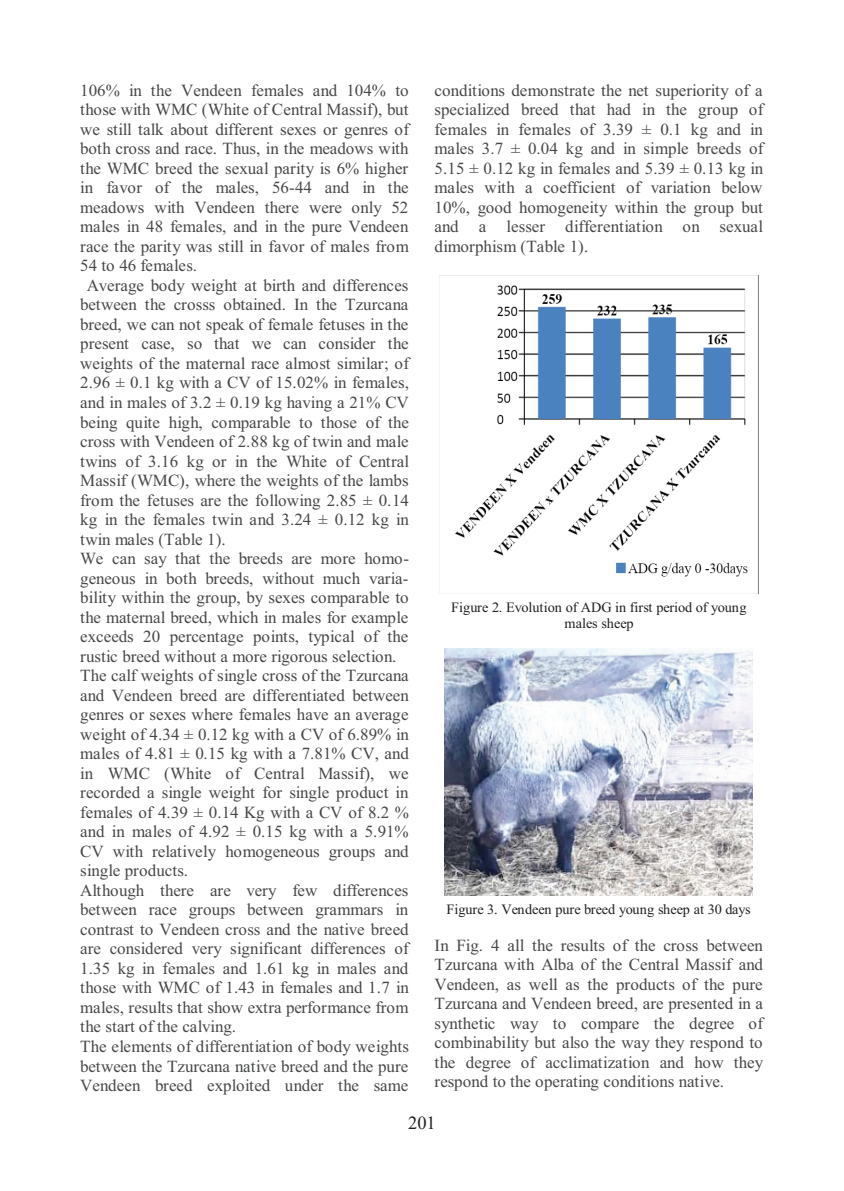
<style>
.page{position:relative;width:844px;height:1191px;background:#fff}
.page>*{position:absolute;margin:0;border:0;box-sizing:border-box;transform-origin:0 0}
.t1{font:18.38px "Times New Roman";color:#231f20}
.t2{font:16.97px/19.6px "Times New Roman";color:#464748;text-align:justify}
.t3{font:14.17px/16.3px "Times New Roman";letter-spacing:-.01em;color:#231f20;text-align:center}
</style>
<div class="page">
<img style="left:439px;top:275px;width:319px;height:302px">
<img style="left:444px;top:648px;width:308px;height:247px">
<p class="t2" style="left:80px;top:79px;width:330px">106% in the Vendeen females and 104% to</p>
<p class="t2" style="left:80px;top:99px;width:329px">those with WMC (White of Central Massif), but</p>
<p class="t2" style="left:80px;top:118px;width:330px">we still talk about different sexes or genres of</p>
<p class="t2" style="left:80px;top:138px;width:330px">both cross and race. Thus, in the meadows with</p>
<p class="t2" style="left:80px;top:158px;width:329px">the WMC breed the sexual parity is 6% higher</p>
<p class="t2" style="left:80px;top:177px;width:330px">in favor of the males, 56-44 and in the</p>
<p class="t2" style="left:80px;top:197px;width:329px">meadows with Vendeen there were only 52</p>
<p class="t2" style="left:80px;top:216px;width:330px">males in 48 females, and in the pure Vendeen</p>
<p class="t2" style="left:80px;top:236px;width:330px">race the parity was still in favor of males from</p>
<p class="t2" style="left:80px;top:255px;width:118px">54 to 46 females.</p>
<p class="t2" style="left:87px;top:275px;width:323px">Average body weight at birth and differences</p>
<p class="t2" style="left:80px;top:294px;width:329px">between the crosss obtained. In the Tzurcana</p>
<p class="t2" style="left:80px;top:314px;width:329px">breed, we can not speak of female fetuses in the</p>
<p class="t2" style="left:80px;top:333px;width:330px">present case, so that we can consider the</p>
<p class="t2" style="left:80px;top:353px;width:330px">weights of the maternal race almost similar; of</p>
<p class="t2" style="left:80px;top:372px;width:330px">2.96 ± 0.1 kg with a CV of 15.02% in females,</p>
<p class="t2" style="left:80px;top:392px;width:330px">and in males of 3.2 ± 0.19 kg having a 21% CV</p>
<p class="t2" style="left:80px;top:411px;width:330px">being quite high, comparable to those of the</p>
<p class="t2" style="left:80px;top:431px;width:330px">cross with Vendeen of 2.88 kg of twin and male</p>
<p class="t2" style="left:80px;top:450px;width:330px">twins of 3.16 kg or in the White of Central</p>
<p class="t2" style="left:80px;top:470px;width:330px">Massif (WMC), where the weights of the lambs</p>
<p class="t2" style="left:80px;top:489px;width:330px">from the fetuses are the following 2.85 ± 0.14</p>
<p class="t2" style="left:80px;top:509px;width:330px">kg in the females twin and 3.24 ± 0.12 kg in</p>
<p class="t2" style="left:80px;top:528px;width:147px">twin males (Table 1).</p>
<p class="t2" style="left:80px;top:548px;width:330px">We can say that the breeds are more homo-</p>
<p class="t2" style="left:80px;top:567px;width:330px">geneous in both breeds, without much varia-</p>
<p class="t2" style="left:80px;top:587px;width:330px">bility within the group, by sexes comparable to</p>
<p class="t2" style="left:80px;top:606px;width:329px">the maternal breed, which in males for example</p>
<p class="t2" style="left:80px;top:626px;width:329px">exceeds 20 percentage points, typical of the</p>
<p class="t2" style="left:80px;top:645px;width:317px">rustic breed without a more rigorous selection.</p>
<p class="t2" style="left:80px;top:665px;width:330px">The calf weights of single cross of the Tzurcana</p>
<p class="t2" style="left:80px;top:685px;width:330px">and Vendeen breed are differentiated between</p>
<p class="t2" style="left:80px;top:704px;width:330px">genres or sexes where females have an average</p>
<p class="t2" style="left:80px;top:724px;width:330px">weight of 4.34 ± 0.12 kg with a CV of 6.89% in</p>
<p class="t2" style="left:80px;top:743px;width:330px">males of 4.81 ± 0.15 kg with a 7.81% CV, and</p>
<p class="t2" style="left:80px;top:763px;width:330px">in WMC (White of Central Massif), we</p>
<p class="t2" style="left:80px;top:782px;width:329px">recorded a single weight for single product in</p>
<p class="t2" style="left:80px;top:802px;width:330px">females of 4.39 ± 0.14 Kg with a CV of 8.2 %</p>
<p class="t2" style="left:80px;top:821px;width:330px">and in males of 4.92 ± 0.15 kg with a 5.91%</p>
<p class="t2" style="left:80px;top:841px;width:330px">CV with relatively homogeneous groups and</p>
<p class="t2" style="left:80px;top:860px;width:109px">single products.</p>
<p class="t2" style="left:80px;top:880px;width:329px">Although there are very few differences</p>
<p class="t2" style="left:80px;top:899px;width:329px">between race groups between grammars in</p>
<p class="t2" style="left:80px;top:919px;width:330px">contrast to Vendeen cross and the native breed</p>
<p class="t2" style="left:80px;top:938px;width:330px">are considered very significant differences of</p>
<p class="t2" style="left:80px;top:958px;width:329px">1.35 kg in females and 1.61 kg in males and</p>
<p class="t2" style="left:80px;top:977px;width:330px">those with WMC of 1.43 in females and 1.7 in</p>
<p class="t2" style="left:80px;top:997px;width:330px">males, results that show extra performance from</p>
<p class="t2" style="left:80px;top:1016px;width:157px">the start of the calving.</p>
<p class="t2" style="left:80px;top:1036px;width:330px">The elements of differentiation of body weights</p>
<p class="t2" style="left:80px;top:1055px;width:329px">between the Tzurcana native breed and the pure</p>
<p class="t2" style="left:80px;top:1075px;width:329px">Vendeen breed exploited under the same</p>
<p class="t2" style="left:434px;top:79px;width:330px">conditions demonstrate the net superiority of a specialized breed that had in the group of females in females of 3.39 ± 0.1 kg and in males 3.7 ± 0.04 kg and in simple breeds of 5.15 ± 0.12 kg in females and 5.39 ± 0.13 kg in males with a coefficient of variation below 10%, good homogeneity within the group but and a lesser differentiation on sexual dimorphism (Table 1).</p>
<p class="t3" style="left:451px;top:599px;width:297px">Figure 2. Evolution of ADG in first period of young males sheep</p>
<p class="t3" style="left:446px;top:900px;width:305px">Figure 3. Vendeen pure breed young sheep at 30 days</p>
<p class="t2" style="left:434px;top:935px;width:330px">In Fig. 4 all the results of the cross between Tzurcana with Alba of the Central Massif and Vendeen, as well as the products of the pure Tzurcana and Vendeen breed, are presented in a synthetic way to compare the degree of combinability but also the way they respond to the degree of acclimatization and how they respond to the operating conditions native.</p>
<p class="t1" style="left:408px;top:1110px;width:29px">201</p>
</div>
